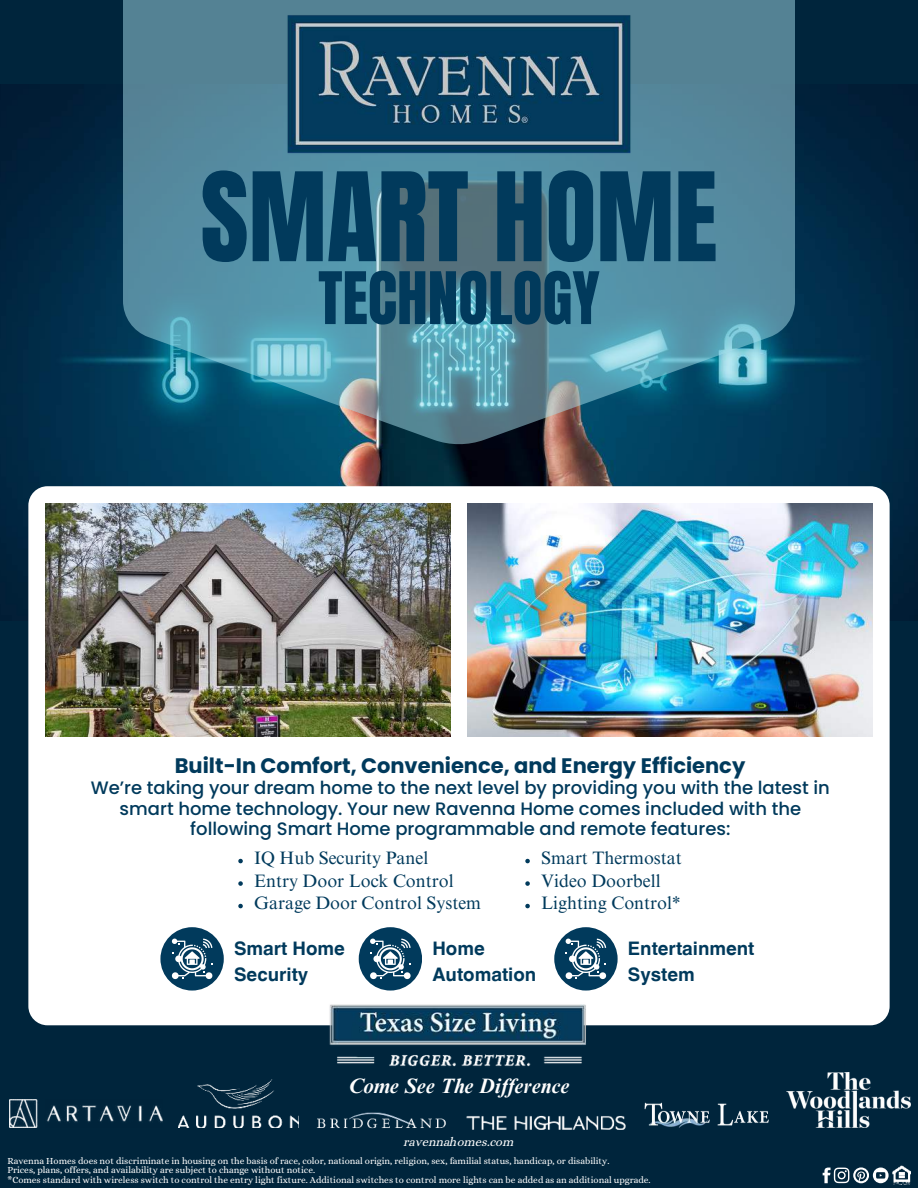
<style>
.page{position:relative;width:918px;height:1188px;background:#00253c}
.page>*{position:absolute;margin:0;border:0;box-sizing:border-box;transform-origin:0 0}
.t1{font:104.7px "Anton";color:#013a5c}
.t2{font:61.5px "Anton";color:#013a5c}
.t3{font:700 21px "Poppins";color:#013a5c}
.t4{font:italic 700 20.85px "Times NRMT Pro";color:#fefefe}
.t5{font:700 18.6px/26px "Helvetica World";color:#013a5c}
.t6{font:500 18px/20.2px "Poppins";color:#013a5c;text-align:center}
.t7{font:18px/22.5px "Times NRMT Pro";color:#013a5c}
.t8{font:12.45px "CA Generated";color:#fefefe}
.t9{font:9.45px/9.4px "Alice";color:#fefefe}
</style>
<div class="page">
<img style="left:0;top:84px;width:918px;height:536px">
<svg style="left:123px;top:0;width:671px;height:445px;background:#4b8296"></svg>
<div style="left:28px;top:486px;width:862px;height:539px;background:#fff;border-radius:19px"></div>
<div style="left:160px;top:927px;width:64px;height:64px;background:#013a5c;border-radius:50%"></div>
<div style="left:359px;top:927px;width:63px;height:64px;background:#013a5c;border-radius:50%"></div>
<svg style="left:370px;top:939px;width:41px;height:40px"></svg>
<svg style="left:172px;top:939px;width:40px;height:40px"></svg>
<div style="left:554px;top:927px;width:64px;height:64px;background:#013a5c;border-radius:50%"></div>
<svg style="left:566px;top:939px;width:40px;height:40px"></svg>
<img style="left:283px;top:11px;width:352px;height:146px">
<img style="left:313px;top:1004px;width:292px;height:63px">
<svg style="left:823px;top:1167px;width:66px;height:16px"></svg>
<img style="left:892px;top:1166px;width:18px;height:19px">
<img style="left:45px;top:503px;width:406px;height:234px">
<img style="left:467px;top:503px;width:406px;height:234px">
<svg style="left:238px;top:859px;width:5px;height:4px"></svg>
<svg style="left:238px;top:881px;width:5px;height:5px"></svg>
<svg style="left:238px;top:904px;width:5px;height:4px"></svg>
<svg style="left:525px;top:859px;width:5px;height:4px"></svg>
<svg style="left:525px;top:881px;width:5px;height:5px"></svg>
<svg style="left:525px;top:904px;width:5px;height:4px"></svg>
<img style="left:644px;top:1102px;width:125px;height:26px">
<img style="left:787px;top:1073px;width:124px;height:55px">
<img style="left:178px;top:1079px;width:121px;height:49px">
<img style="left:9px;top:1100px;width:153px;height:28px">
<img style="left:316px;top:1112px;width:130px;height:17px">
<img style="left:466px;top:1115px;width:160px;height:15px">
<h1 class="t1" style="left:200px;top:164px;width:519px">SMART HOME</h1>
<h2 class="t2" style="left:318px;top:267px;width:283px">TECHNOLOGY</h2>
<h3 class="t3" style="left:175px;top:753px;width:572px">Built-In Comfort, Convenience, and Energy Efficiency</h3>
<h3 class="t6" style="left:91px;top:778px;width:741px">We’re taking your dream home to the next level by providing you with the latest in smart home technology. Your new Ravenna Home comes included with the following Smart Home programmable and remote features:</h3>
<h3 class="t7" style="left:254px;top:848px;width:228px">IQ Hub Security Panel<br>Entry Door Lock Control<br>Garage Door Control System</h3>
<h3 class="t7" style="left:541px;top:848px;width:142px">Smart Thermostat<br>Video Doorbell<br>Lighting Control*</h3>
<h3 class="t5" style="left:234px;top:935px;width:112px">Smart Home<br>Security</h3>
<h3 class="t5" style="left:432px;top:935px;width:105px">Home<br>Automation</h3>
<h3 class="t5" style="left:628px;top:935px;width:128px">Entertainment<br>System</h3>
<h3 class="t4" style="left:348px;top:1073px;width:223px">Come See The Difference</h3>
<h3 class="t8" style="left:404px;top:1136px;width:112px">ravennahomes.com</h3>
<p class="t9" style="left:7px;top:1157px;width:645px">Ravenna Homes does not discriminate in housing on the basis of race, color, national origin, religion, sex, familial status, handicap, or disability.<br>Prices, plans, offers, and availability are subject to change without notice.<br>*Comes standard with wireless switch to control the entry light fixture. Additional switches to control more lights can be added as an additional upgrade.</p>
</div>
